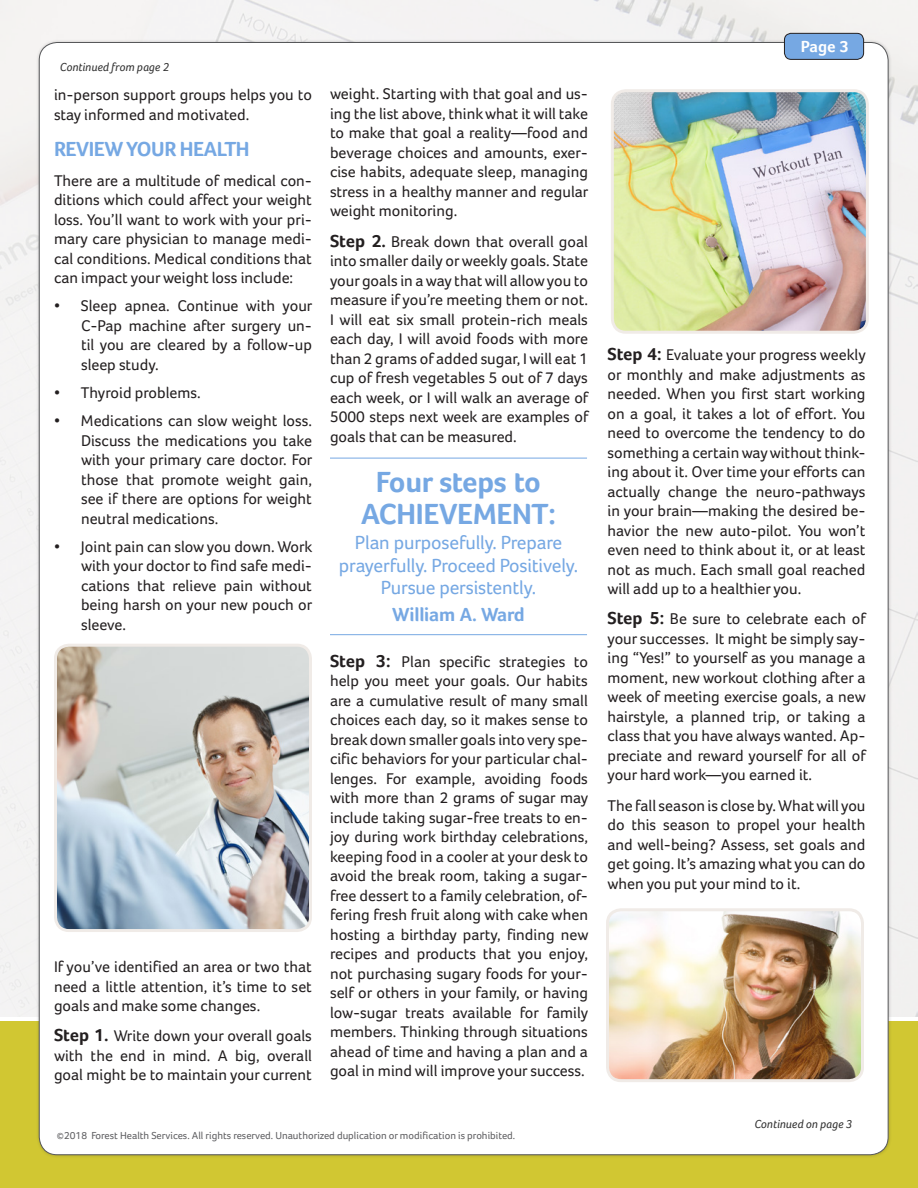
<style>
.page{position:relative;width:918px;height:1188px;background:#fff}
.page>*{position:absolute;margin:0;border:0;box-sizing:border-box;transform-origin:0 0}
.quotes-Foco{font:700 30px/31.5px "Foco";letter-spacing:-.01em;color:#76a8e3;text-align:center}
.Subheads_Foco{font:700 21px "Foco";letter-spacing:-.02em;color:#76a8e3}
.quotes-Foco-2{font:19.5px/22.5px "Foco";letter-spacing:-.01em;color:#76a8e3;text-align:center}
.quotes-Foco-3{font:700 19.5px "Foco";letter-spacing:-.01em;color:#76a8e3}
.Page_Numbers{font:700 16.5px "Foco";color:#fff}
.Body_Text_Foco{font:15.9px/19.5px "Foco";color:#231f20;text-align:justify}
.Bullets_Foco{font:15.9px/19.5px "Foco";color:#231f20;text-align:justify}
.t1{font:italic 12px "Foco";color:#333}
.t2{font:10.5px "Foco";color:#5f5f62}
.s1{font-weight:700;font-size:18px}
.s2{font-size:9px}
</style>
<div class="page">
<img style="left:0;top:0;width:918px;height:1017px">
<div style="left:0;top:1022px;width:918px;height:166px;background:#d1c732"></div>
<div style="left:39px;top:42px;width:849px;height:1113px;background:#fff;border-radius:18px"></div>
<div style="left:784px;top:33px;width:80px;height:26px;background:#76a8e3;border-radius:7px"></div>
<div style="left:784px;top:33px;width:80px;height:27px;border:1px solid #231f20;border-radius:7px"></div>
<img style="left:615px;top:93px;width:250px;height:237px">
<div style="left:611px;top:89px;width:258px;height:245px;border:3px solid #f0ebe7;border-radius:14px"></div>
<img style="left:58px;top:648px;width:250px;height:280px">
<div style="left:54px;top:644px;width:258px;height:288px;border:3px solid #f0ebe7;border-radius:14px"></div>
<hr style="left:330px;top:458px;width:257px;height:1px;background:#76a8e3">
<hr style="left:330px;top:634px;width:257px;height:1px;background:#76a8e3">
<img style="left:610px;top:912px;width:250px;height:166px">
<div style="left:606px;top:908px;width:258px;height:174px;border:3px solid #f0ebe7;border-radius:14px"></div>
<p class="t1" style="left:60px;top:60px;width:111px">Continued from page 2</p>
<p class="Body_Text_Foco" style="left:54px;top:85px;width:259px">in-person support groups helps you to stay informed and motivated.</p>
<p class="Subheads_Foco" style="left:54px;top:136px;width:197px">REVIEW YOUR HEALTH</p>
<p class="Body_Text_Foco" style="left:54px;top:171px;width:260px">There are a multitude of medical con&shy;ditions which could affect your weight loss. You’ll want to work with your pri&shy;mary care physician to manage medi&shy;cal conditions. Medical conditions that can impact your weight loss include:</p>
<p class="Bullets_Foco" style="left:81px;top:296px;width:233px;text-indent:-27px">• Sleep apnea. Continue with your C-Pap machine after surgery un&shy;til you are cleared by a follow-up sleep study.</p>
<p class="Bullets_Foco" style="left:54px;top:383px;width:148px">• Thyroid problems.</p>
<p class="Bullets_Foco" style="left:81px;top:411px;width:233px;text-indent:-27px">• Medications can slow weight loss.<br>Discuss the medications you take with your primary care doctor. For those that promote weight gain, see if there are options for weight neutral medications.</p>
<p class="Bullets_Foco" style="left:81px;top:537px;width:233px;text-indent:-27px">• Joint pain can slow you down. Work with your doctor to find safe medi&shy;cations that relieve pain without being harsh on your new pouch or sleeve.</p>
<p class="Body_Text_Foco" style="left:54px;top:957px;width:260px">If you’ve identified an area or two that need a little attention, it’s time to set goals and make some changes.</p>
<p class="Body_Text_Foco" style="left:54px;top:1026px;width:260px"><span class="s1">Step 1.</span> Write down your overall goals with the end in mind. A big, overall goal might be to maintain your current</p>
<p class="Body_Text_Foco" style="left:330px;top:84px;width:260px">weight. Starting with that goal and us&shy;ing the list above, think what it will take to make that goal a reality—food and beverage choices and amounts, exer&shy;cise habits, adequate sleep, managing stress in a healthy manner and regular weight monitoring.</p>
<p class="Body_Text_Foco" style="left:330px;top:231px;width:260px"><span class="s1">Step 2.</span> Break down that overall goal into smaller daily or weekly goals. State your goals in a way that will allow you to measure if you’re meeting them or not.<br>I will eat six small protein-rich meals each day, I will avoid foods with more than 2 grams of added sugar, I will eat 1 cup of fresh vegetables 5 out of 7 days each week, or I will walk an average of 5000 steps next week are examples of goals that can be measured.</p>
<p class="quotes-Foco" style="left:361px;top:466px;width:196px">Four steps to<br>ACHIEVEMENT:</p>
<p class="quotes-Foco-2" style="left:339px;top:531px;width:241px">Plan purposefully. Prepare prayerfully. Proceed Positively.<br>Pursue persistently.</p>
<p class="quotes-Foco-3" style="left:392px;top:603px;width:134px">William A. Ward</p>
<p class="Body_Text_Foco" style="left:330px;top:652px;width:260px"><span class="s1">Step 3:</span> Plan specific strategies to help you meet your goals. Our habits are a cumulative result of many small choices each day, so it makes sense to break down smaller goals into very spe&shy;cific behaviors for your particular chal&shy;lenges. For example, avoiding foods with more than 2 grams of sugar may include taking sugar-free treats to en&shy;joy during work birthday celebrations, keeping food in a cooler at your desk to avoid the break room, taking a sugar&shy;free dessert to a family celebration, of&shy;fering fresh fruit along with cake when hosting a birthday party, finding new recipes and products that you enjoy, not purchasing sugary foods for your&shy;self or others in your family, or having low-sugar treats available for family members. Thinking through situations ahead of time and having a plan and a goal in mind will improve your success.</p>
<p class="t2" style="left:57px;top:1129px;width:460px"><span class="s2">©</span>2018 Forest Health Services. All rights reserved. Unauthorized duplication or modification is prohibited.</p>
<p class="Page_Numbers" style="left:801px;top:37px;width:50px">Page 3</p>
<p class="Body_Text_Foco" style="left:608px;top:345px;width:260px"><span class="s1">Step 4:</span> Evaluate your progress weekly or monthly and make adjustments as needed. When you first start working on a goal, it takes a lot of effort. You need to overcome the tendency to do something a certain way without think&shy;ing about it. Over time your efforts can actually change the neuro-pathways in your brain—making the desired be&shy;havior the new auto-pilot. You won’t even need to think about it, or at least not as much. Each small goal reached will add up to a healthier you.</p>
<p class="Body_Text_Foco" style="left:608px;top:609px;width:260px"><span class="s1">Step 5:</span> Be sure to celebrate each of your successes. It might be simply say&shy;ing “Yes!” to yourself as you manage a moment, new workout clothing after a week of meeting exercise goals, a new hairstyle, a planned trip, or taking a class that you have always wanted. Ap&shy;preciate and reward yourself for all of your hard work—you earned it.</p>
<p class="Body_Text_Foco" style="left:608px;top:795px;width:260px">The fall season is close by. What will you do this season to propel your health and well-being? Assess, set goals and get going. It’s amazing what you can do when you put your mind to it.</p>
<p class="t1" style="left:754px;top:1117px;width:100px">Continued on page 3</p>
</div>
